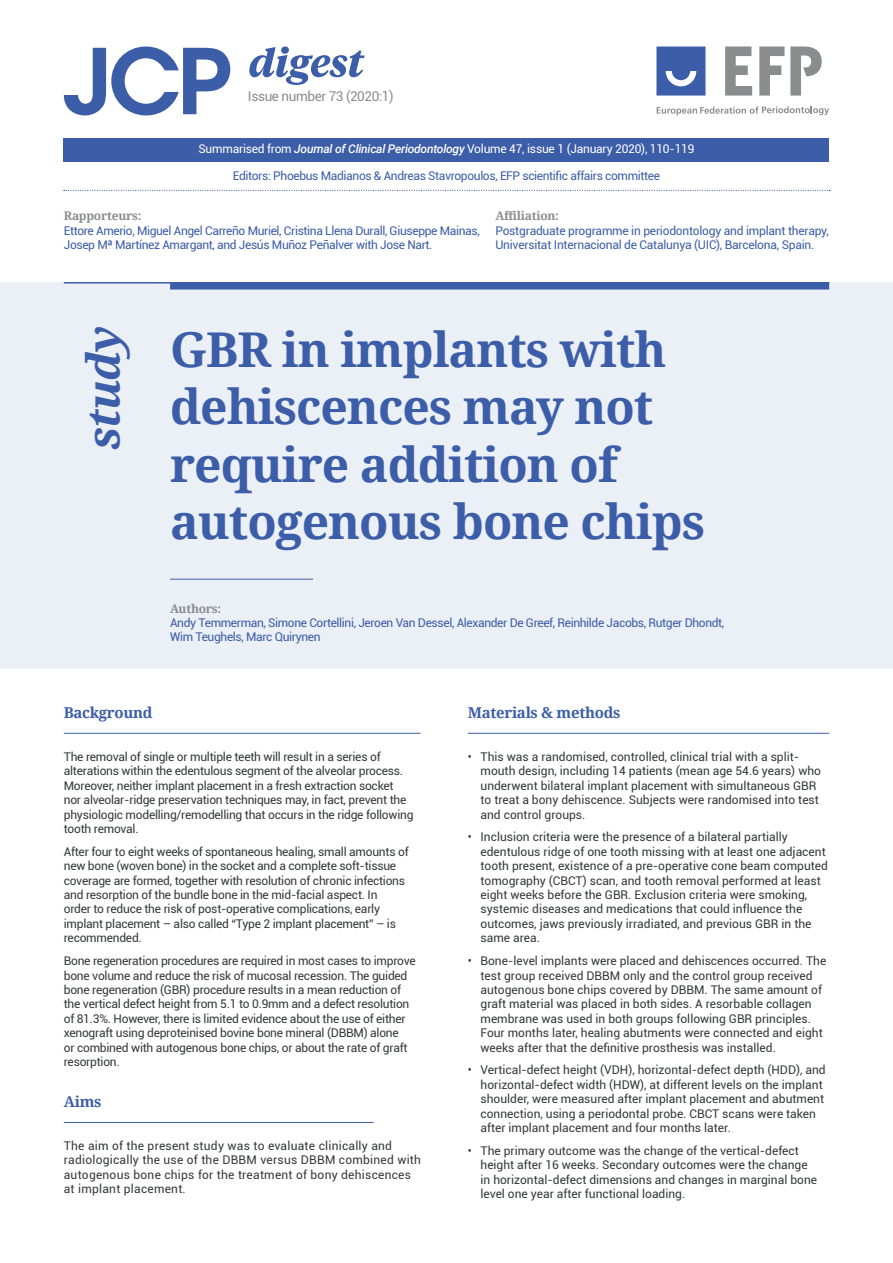
<style>
.page{position:relative;width:893px;height:1263px;background:#fff}
.page>*{position:absolute;margin:0;border:0;box-sizing:border-box;transform-origin:0 0}
.t1{font:700 48px/57.6px "Noto Serif";letter-spacing:-.02em;color:#3c5da8}
.t2{font:italic 700 45px "Noto Serif";letter-spacing:-.02em;color:#3c5da8}
.t3{font:700 15px "Noto Serif";letter-spacing:-.02em;color:#3c5da8}
.t4{font:13.5px "Roboto";letter-spacing:-.03em;color:#8b8c8d}
.t5{font:12px/14.4px "Roboto";color:#363838}
.t6{font:12px/14.4px "Roboto";letter-spacing:-.02em;color:#363838}
.t7{font:12px/14.4px "Roboto";letter-spacing:-.03em;color:#3c5da8}
.t8{font:12px/14.4px "Roboto";letter-spacing:.02em;color:#363838}
.t9{font:12px "Roboto";letter-spacing:-.02em;color:#fff}
.t10{font:700 12px "Noto Serif";letter-spacing:-.02em;color:#8b8c8d}
.s1{font-weight:500;font-style:italic}
</style>
<div class="page">
<div style="left:64px;top:139px;width:765px;height:23px;background:#3c5da8"></div>
<svg style="left:656px;top:47px;width:49px;height:49px;background:#5270b2"></svg>
<svg style="left:657px;top:106px;width:172px;height:9px"></svg>
<svg style="left:725px;top:47px;width:27px;height:49px"></svg>
<svg style="left:759px;top:47px;width:25px;height:49px"></svg>
<svg style="left:790px;top:47px;width:32px;height:49px"></svg>
<svg style="left:64px;top:47px;width:166px;height:68px"></svg>
<svg style="left:249px;top:47px;width:116px;height:38px"></svg>
<svg style="left:64px;top:190px;width:766px;height:1px"></svg>
<hr style="left:64px;top:733px;width:357px;height:1px;background:#3c5da8">
<hr style="left:64px;top:1122px;width:310px;height:1px;background:#3c5da8">
<hr style="left:468px;top:733px;width:361px;height:1px;background:#3c5da8">
<div style="left:0;top:282px;width:893px;height:387px;background:#ebeff6"></div>
<hr style="left:64px;top:282px;width:765px;height:2px;background:#3c5da8">
<div style="left:170px;top:282px;width:659px;height:8px;background:#3c5da8"></div>
<hr style="left:170px;top:579px;width:143px;height:1px;background:#3c5da8">
<p class="t4" style="left:248px;top:87px;width:147px">Issue number 73 (2020:1)</p>
<p class="t9" style="left:199px;top:141px;width:497px">Summarised from <span class="s1">Journal of Clinical Periodontology</span> Volume 47, issue 1 (January 2020), 110-119</p>
<p class="t7" style="left:233px;top:168px;width:429px">Editors: Phoebus Madianos &amp; Andreas Stavropoulos, EFP scientific affairs committee</p>
<p class="t10" style="left:64px;top:207px;width:79px">Rapporteurs:</p>
<p class="t7" style="left:64px;top:223px;width:417px">Ettore Amerio, Miguel Angel Carreño Muriel, Cristina Llena Durall, Giuseppe Mainas,<br>Josep Mª Martínez Amargant, and Jesús Muñoz Peñalver with Jose Nart.</p>
<p class="t10" style="left:495px;top:207px;width:65px">Affiliation:</p>
<p class="t7" style="left:495px;top:223px;width:335px">Postgraduate programme in periodontology and implant therapy,<br>Universitat Internacional de Catalunya (UIC), Barcelona, Spain.</p>
<p class="t2" style="left:72px;top:450px;width:134px;rotate:-90deg">study</p>
<p class="t1" style="left:170px;top:319px;width:537px">GBR in implants with dehiscences may not require addition of autogenous bone chips</p>
<p class="t10" style="left:170px;top:600px;width:53px">Authors:</p>
<p class="t7" style="left:170px;top:615px;width:556px">Andy Temmerman, Simone Cortellini, Jeroen Van Dessel, Alexander De Greef, Reinhilde Jacobs, Rutger Dhondt,</p>
<p class="t7" style="left:170px;top:629px;width:152px">Wim Teughels, Marc Quirynen</p>
<p class="t3" style="left:64px;top:702px;width:90px">Background</p>
<p class="t6" style="left:64px;top:749px;width:351px">The removal of single or multiple teeth will result in a series of alterations within the edentulous segment of the alveolar process.<br>Moreover, neither implant placement in a fresh extraction socket nor alveolar-ridge preservation techniques may, in fact, prevent the physiologic modelling/remodelling that occurs in the ridge following tooth removal.</p>
<p class="t6" style="left:64px;top:844px;width:346px">After four to eight weeks of spontaneous healing, small amounts of new bone (woven bone) in the socket and a complete soft-tissue coverage are formed, together with resolution of chronic infections and resorption of the bundle bone in the mid-facial aspect. In<br>order to reduce the risk of post-operative complications, early implant placement – also called “Type 2 implant placement” – is recommended.</p>
<p class="t6" style="left:64px;top:953px;width:353px">Bone regeneration procedures are required in most cases to improve bone volume and reduce the risk of mucosal recession. The guided bone regeneration (GBR) procedure results in a mean reduction of the vertical defect height from 5.1 to 0.9mm and a defect resolution of 81.3%. However, there is limited evidence about the use of either xenograft using deproteinised bovine bone mineral (DBBM) alone<br>or combined with autogenous bone chips, or about the rate of graft resorption.</p>
<p class="t3" style="left:64px;top:1091px;width:39px">Aims</p>
<p class="t8" style="left:64px;top:1138px;width:359px">The aim of the present study was to evaluate clinically and radiologically the use of the DBBM versus DBBM combined with autogenous bone chips for the treatment of bony dehiscences at implant placement.</p>
<p class="t3" style="left:468px;top:702px;width:154px">Materials &amp; methods</p>
<p class="t5" style="left:480px;top:749px;width:342px;text-indent:-13px">• This was a randomised, controlled, clinical trial with a split&shy;mouth design, including 14 patients (mean age 54.6 years) who underwent bilateral implant placement with simultaneous GBR to treat a bony dehiscence. Subjects were randomised into test and control groups.</p>
<p class="t5" style="left:480px;top:829px;width:349px;text-indent:-13px">• Inclusion criteria were the presence of a bilateral partially edentulous ridge of one tooth missing with at least one adjacent tooth present, existence of a pre-operative cone beam computed tomography (CBCT) scan, and tooth removal performed at least eight weeks before the GBR. Exclusion criteria were smoking, systemic diseases and medications that could influence the outcomes, jaws previously irradiated, and previous GBR in the same area.</p>
<p class="t5" style="left:480px;top:953px;width:347px;text-indent:-13px">• Bone-level implants were placed and dehiscences occurred. The test group received DBBM only and the control group received autogenous bone chips covered by DBBM. The same amount of graft material was placed in both sides. A resorbable collagen membrane was used in both groups following GBR principles.<br>Four months later, healing abutments were connected and eight weeks after that the definitive prosthesis was installed.</p>
<p class="t5" style="left:480px;top:1062px;width:347px;text-indent:-13px">• Vertical-defect height (VDH), horizontal-defect depth (HDD), and horizontal-defect width (HDW), at different levels on the implant shoulder, were measured after implant placement and abutment connection, using a periodontal probe. CBCT scans were taken after implant placement and four months later.</p>
<p class="t5" style="left:480px;top:1143px;width:338px;text-indent:-13px">• The primary outcome was the change of the vertical-defect height after 16 weeks. Secondary outcomes were the change in horizontal-defect dimensions and changes in marginal bone level one year after functional loading.</p>
</div>
